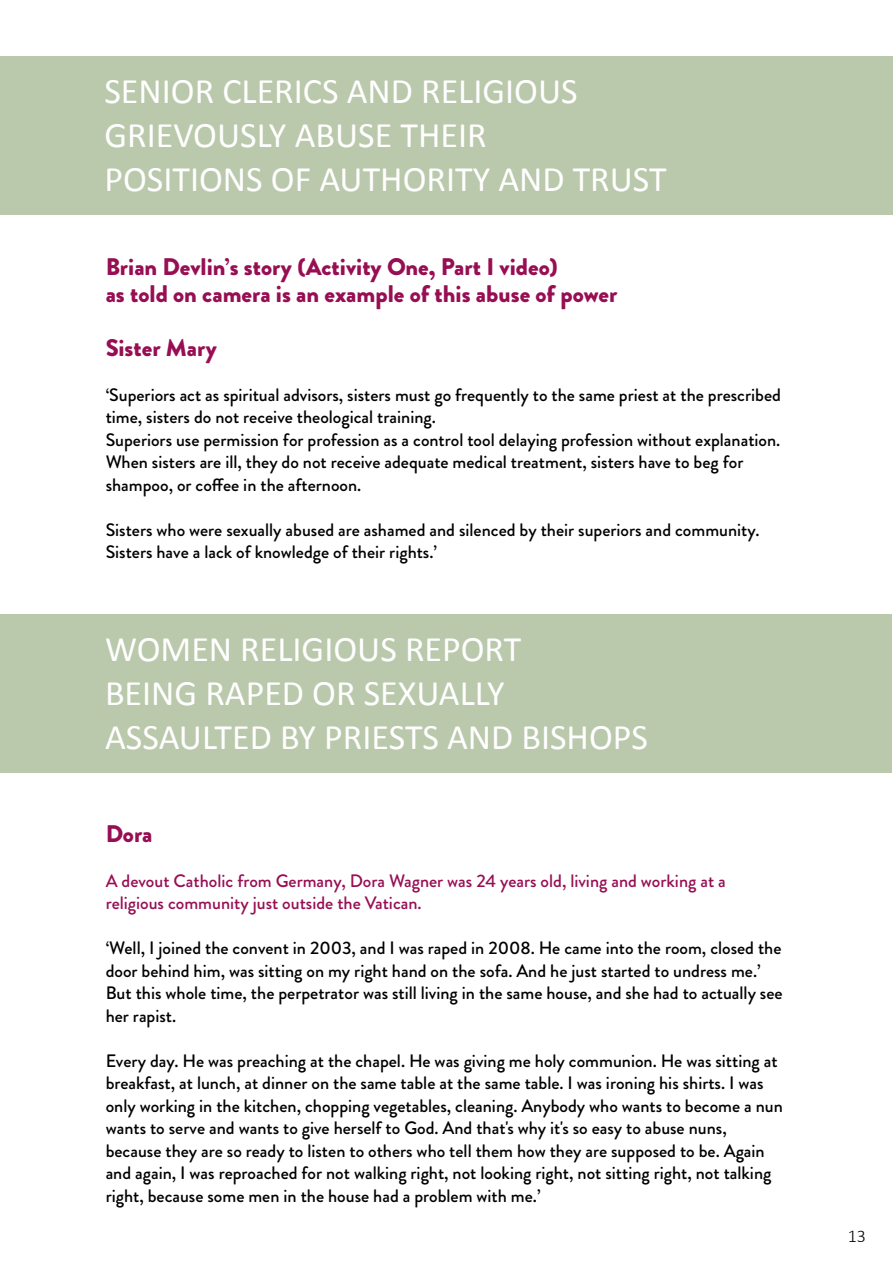
<style>
.page{position:relative;width:893px;height:1263px;background:#fff}
.page>*{position:absolute;margin:0;border:0;box-sizing:border-box;transform-origin:0 0}
.t1{font:36px/44px "Calibri";color:#fff}
.t2{font:900 24px/27px "Brandon Grotesque";color:#970e53}
.t3{font:500 18px/22.5px "Brandon Grotesque";color:#000}
.t4{font:500 18px/22.5px "Brandon Grotesque";color:#970e53}
.t5{font:300 18px "Calibri";color:#000}
</style>
<div class="page">
<div style="left:0;top:56px;width:893px;height:159px;background:#bac8ab"></div>
<div style="left:0;top:614px;width:892px;height:159px;background:#bac8ab"></div>
<h1 class="t1" style="left:104px;top:72px;width:564px">SENIOR CLERICS AND RELIGIOUS<br>GRIEVOUSLY ABUSE THEIR<br>POSITIONS OF AUTHORITY AND TRUST</h1>
<h2 class="t2" style="left:106px;top:256px;width:513px">Brian Devlin’s story (Activity One, Part I video)<br>as told on camera is an example of this abuse of power</h2>
<h2 class="t2" style="left:106px;top:337px;width:113px">Sister Mary</h2>
<p class="t3" style="left:106px;top:386px;width:677px">‘Superiors act as spiritual advisors, sisters must go frequently to the same priest at the prescribed time, sisters do not receive theological training.<br>Superiors use permission for profession as a control tool delaying profession without explanation.<br>When sisters are ill, they do not receive adequate medical treatment, sisters have to beg for shampoo, or coffee in the afternoon.</p>
<p class="t3" style="left:106px;top:521px;width:655px">Sisters who were sexually abused are ashamed and silenced by their superiors and community.<br>Sisters have a lack of knowledge of their rights.’</p>
<h1 class="t1" style="left:105px;top:630px;width:544px">WOMEN RELIGIOUS REPORT<br>BEING RAPED OR SEXUALLY<br>ASSAULTED BY PRIESTS AND BISHOPS</h1>
<h2 class="t2" style="left:106px;top:823px;width:48px">Dora</h2>
<p class="t4" style="left:106px;top:872px;width:622px">A devout Catholic from Germany, Dora Wagner was 24 years old, living and working at a religious community just outside the Vatican.</p>
<p class="t3" style="left:106px;top:939px;width:678px">‘Well, I joined the convent in 2003, and I was raped in 2008. He came into the room, closed the door behind him, was sitting on my right hand on the sofa. And he just started to undress me.’ But this whole time, the perpetrator was still living in the same house, and she had to actually see her rapist.</p>
<p class="t3" style="left:106px;top:1052px;width:679px">Every day. He was preaching at the chapel. He was giving me holy communion. He was sitting at breakfast, at lunch, at dinner on the same table at the same table. I was ironing his shirts. I was only working in the kitchen, chopping vegetables, cleaning. Anybody who wants to become a nun wants to serve and wants to give herself to God. And that's why it's so easy to abuse nuns, because they are so ready to listen to others who tell them how they are supposed to be. Again and again, I was reproached for not walking right, not looking right, not sitting right, not talking right, because some men in the house had a problem with me.’</p>
<p class="t5" style="left:848px;top:1228px;width:20px">13</p>
</div>
